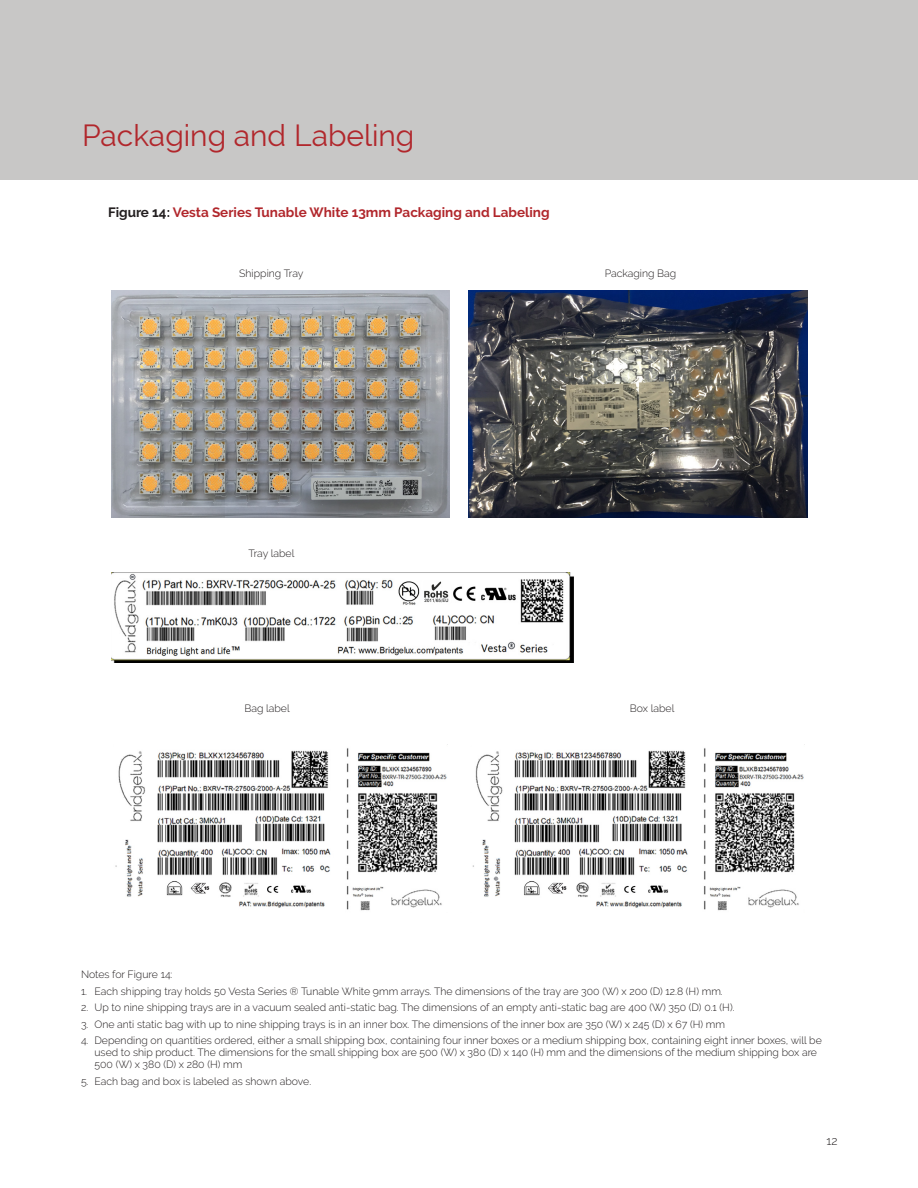
<style>
.page{position:relative;width:918px;height:1188px;background:#fff}
.page>*{position:absolute;margin:0;border:0;box-sizing:border-box;transform-origin:0 0}
.section_header{font:30px "Raleway";color:#b1272c}
.main_text_block{font:700 13.5px "Raleway";color:#b1272c}
.t1{font:300 12px "Raleway";color:#231f20}
.main_text_block-2{font:300 10.5px/12px "Raleway";color:#231f20}
.s1{color:#231f20}
</style>
<div class="page">
<div style="left:0;top:0;width:918px;height:180px;background:#c8c7c6"></div>
<hr style="left:917px;top:0;width:1px;height:181px;background:#c8c7c6">
<img style="left:115px;top:748px;width:332px;height:163px">
<img style="left:472px;top:744px;width:333px;height:167px">
<img style="left:111px;top:573px;width:463px;height:90px">
<img style="left:111px;top:290px;width:339px;height:228px">
<img style="left:468px;top:290px;width:339px;height:228px">
<p class="section_header" style="left:82px;top:118px;width:334px">Packaging and Labeling</p>
<p class="main_text_block" style="left:108px;top:204px;width:443px"><span class="s1">Figure 14:</span> Vesta Series Tunable White 13mm Packaging and Labeling</p>
<p class="main_text_block-2" style="left:239px;top:268px;width:66px">Shipping Tray</p>
<p class="main_text_block-2" style="left:605px;top:268px;width:73px">Packaging Bag</p>
<p class="main_text_block-2" style="left:249px;top:548px;width:47px">Tray label</p>
<p class="main_text_block-2" style="left:245px;top:702px;width:47px">Bag label</p>
<p class="main_text_block-2" style="left:630px;top:702px;width:46px">Box label</p>
<p class="main_text_block-2" style="left:81px;top:969px;width:93px">Notes for Figure 14:</p>
<p class="main_text_block-2" style="left:81px;top:985px;width:643px">1. Each shipping tray holds 50 Vesta Series ® Tunable White 9mm arrays. The dimensions of the tray are 300 (W) x 200 (D) 12.8 (H) mm.</p>
<p class="main_text_block-2" style="left:81px;top:1002px;width:655px">2. Up to nine shipping trays are in a vacuum sealed anti-static bag. The dimensions of an empty anti-static bag are 400 (W) 350 (D) 0.1 (H).</p>
<p class="main_text_block-2" style="left:81px;top:1018px;width:646px">3. One anti static bag with up to nine shipping trays is in an inner box. The dimensions of the inner box are 350 (W) x 245 (D) x 67 (H) mm</p>
<p class="main_text_block-2" style="left:94px;top:1035px;width:729px;text-indent:-14px">4. Depending on quantities ordered, either a small shipping box, containing four inner boxes or a medium shipping box, containing eight inner boxes, will be used to ship product. The dimensions for the small shipping box are 500 (W) x 380 (D) x 140 (H) mm and the dimensions of the medium shipping box are<br>500 (W) x 380 (D) x 280 (H) mm</p>
<p class="main_text_block-2" style="left:81px;top:1075px;width:232px">5. Each bag and box is labeled as shown above.</p>
<p class="t1" style="left:826px;top:1134px;width:12px">12</p>
</div>
